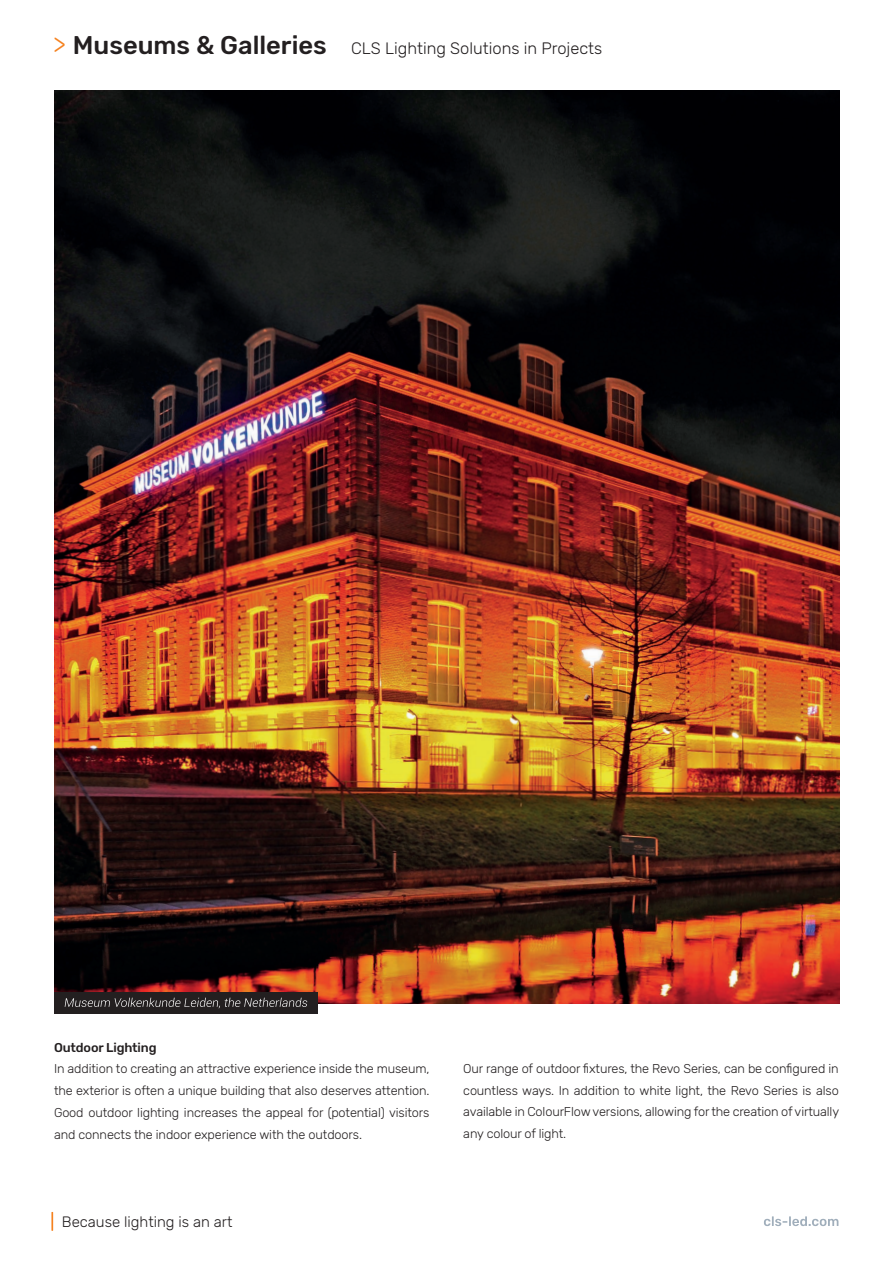
<style>
.page{position:relative;width:893px;height:1263px;background:#fff}
.page>*{position:absolute;margin:0;border:0;box-sizing:border-box;transform-origin:0 0}
.t1{font:300 16.5px "Rubik";color:#231f20}
.t2{font:300 15px "Rubik";color:#231f20}
.t3{font:300 12.75px/21.8px "Rubik";letter-spacing:-.01em;color:#231f20;text-align:justify}
.t4{font:500 12.75px "Rubik";letter-spacing:-.01em;color:#231f20}
.s1{font-size:27px;color:#f58220}
.s2{font-weight:500;font-size:25.5px}
</style>
<div class="page">
<svg style="left:51px;top:1212px;width:2px;height:19px"></svg>
<svg style="left:764px;top:1216px;width:74px;height:10px"></svg>
<img style="left:54px;top:90px;width:785px;height:913px">
<div style="left:54px;top:993px;width:263px;height:21px;background:#231f20"></div>
<svg style="left:65px;top:998px;width:242px;height:10px"></svg>
<p class="t1" style="left:53px;top:39px;width:551px"><span class="s1">&gt;</span> <span class="s2">Museums &amp; Galleries</span> CLS Lighting Solutions in Projects</p>
<p class="t4" style="left:54px;top:1040px;width:104px">Outdoor Lighting</p>
<p class="t3" style="left:54px;top:1058px;width:377px">In addition to creating an attractive experience inside the museum, the exterior is often a unique building that also deserves attention.<br>Good outdoor lighting increases the appeal for (potential) visitors and connects the indoor experience with the outdoors.</p>
<p class="t2" style="left:62px;top:1213px;width:172px">Because lighting is an art</p>
<p class="t3" style="left:463px;top:1058px;width:377px">Our range of outdoor fixtures, the Revo Series, can be configured in countless ways. In addition to white light, the Revo Series is also available in ColourFlow versions, allowing for the creation of virtually any colour of light.</p>
</div>
